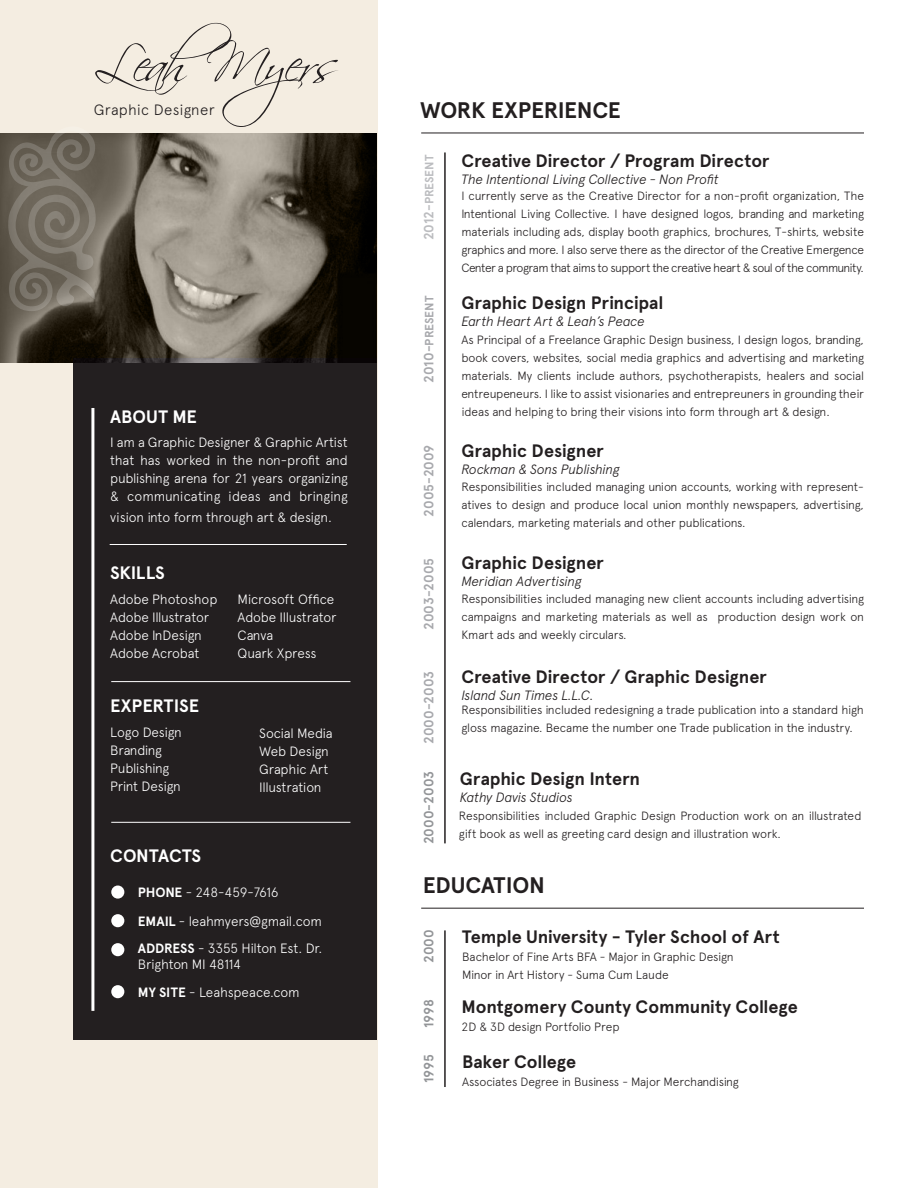
<style>
.page{position:relative;width:918px;height:1188px;background:#fff}
.page>*{position:absolute;margin:0;border:0;box-sizing:border-box;transform-origin:0 0}
.t1{font:52.05px "Scriptina";letter-spacing:-.055em;color:#231f20}
.t2{font:700 22.5px "Apercu Pro";letter-spacing:-.01em;color:#231f20}
.t3{font:700 18px "Apercu Pro";letter-spacing:-.005em;color:#231f20}
.t4{font:700 18px "Apercu Pro";color:#fff}
.t5{font:300 15px "Apercu Pro";letter-spacing:.02em;color:#231f20}
.t6{font:300 13.5px/18px "Apercu Pro";letter-spacing:-.015em;color:#fff}
.t7{font:italic 300 13.5px "Apercu Pro";letter-spacing:-.015em;color:#231f20}
.t8{font:700 13.5px "Apercu Pro";letter-spacing:-.005em;color:#a8a9ad}
.t9{font:700 13.5px "Apercu Pro";letter-spacing:-.005em;color:#939598}
.t10{font:300 12px/18px "Apercu Pro";letter-spacing:-.02em;color:#231f20;text-align:justify}
.t11{font:700 12px "Apercu Pro";letter-spacing:-.005em;color:#bcbdc0}
.t12{font:700 12px "Apercu Pro";letter-spacing:-.005em;color:#a8a9ad}
.s1{font-weight:700}
.s2{font-size:13.5px}
</style>
<div class="page">
<hr style="left:444px;top:930px;width:2px;height:157px;background:#231f20">
<hr style="left:421px;top:908px;width:443px;height:1px;background:#231f20">
<div style="left:438px;top:629px;width:42px;height:42px;border:2px solid #fff;border-radius:50%"></div>
<hr style="left:421px;top:133px;width:443px;height:1px;background:#231f20">
<hr style="left:444px;top:152px;width:2px;height:691px;background:#231f20">
<div style="left:0;top:0;width:377px;height:1188px;background:#f4ede1"></div>
<div style="left:73px;top:358px;width:304px;height:682px;background:#231f20"></div>
<hr style="left:91px;top:408px;width:3px;height:603px;background:#fff">
<hr style="left:110px;top:544px;width:237px;height:1px;background:#fff">
<hr style="left:111px;top:822px;width:239px;height:1px;background:#fff">
<div style="left:111px;top:886px;width:13px;height:13px;background:#fff;border-radius:50%"></div>
<div style="left:111px;top:914px;width:13px;height:13px;background:#fff;border-radius:50%"></div>
<div style="left:111px;top:943px;width:13px;height:13px;background:#fff;border-radius:50%"></div>
<div style="left:111px;top:985px;width:13px;height:13px;background:#fff;border-radius:50%"></div>
<hr style="left:111px;top:681px;width:239px;height:1px;background:#fff">
<img style="left:0;top:133px;width:377px;height:230px">
<svg style="left:8px;top:133px;width:88px;height:178px;background:#696256"></svg>
<h1 class="t1" style="left:94px;top:33px;width:252px">LeahMyers</h1>
<p class="t5" style="left:94px;top:99px;width:122px">Graphic Designer</p>
<h3 class="t4" style="left:110px;top:404px;width:88px">ABOUT ME</h3>
<p class="t6" style="left:110px;top:432px;width:239px;text-align:justify">I am a Graphic Designer &amp; Graphic Artist that has worked in the non-profit and publishing arena for 21 years organizing &amp; communicating ideas and bringing</p>
<p class="t6" style="left:110px;top:507px;width:223px">vision into form through art &amp; design.</p>
<h3 class="t4" style="left:110px;top:559px;width:56px">SKILLS</h3>
<p class="t6" style="left:110px;top:589px;width:109px">Adobe Photoshop<br>Adobe Illustrator<br>Adobe InDesign<br>Adobe Acrobat</p>
<p class="t6" style="left:238px;top:589px;width:100px">Microsoft Office<br>Adobe Illustrator<br>Canva<br>Quark Xpress</p>
<h3 class="t4" style="left:110px;top:692px;width:90px">EXPERTISE</h3>
<p class="t6" style="left:110px;top:722px;width:73px">Logo Design<br>Branding<br>Publishing<br>Print Design</p>
<p class="t6" style="left:259px;top:723px;width:75px">Social Media<br>Web Design<br>Graphic Art<br>Illustration</p>
<h3 class="t4" style="left:110px;top:842px;width:93px">CONTACTS</h3>
<p class="t6" style="left:138px;top:876px;width:186px;line-height:29.1px"><span class="s1">PHONE</span> - 248-459-7616<br><span class="s1">EMAIL</span> - leahmyers@gmail.com</p>
<p class="t6" style="left:138px;top:939px;width:186px;line-height:16.2px"><span class="s1">ADDRESS</span> - 3355 Hilton Est. Dr.<br>Brighton MI 48114</p>
<p class="t6" style="left:138px;top:982px;width:163px"><span class="s1">MY SITE</span> - Leahspeace.com</p>
<h2 class="t2" style="left:420px;top:93px;width:202px">WORK EXPERIENCE</h2>
<h3 class="t3" style="left:461px;top:147px;width:310px">Creative Director / Program Director</h3>
<p class="t7" style="left:461px;top:169px;width:259px">The Intentional Living Collective - Non Profit</p>
<p class="t11" style="left:420px;top:240px;width:87px;rotate:-90deg"><span class="s2">2012-</span>PRESENT</p>
<p class="t10" style="left:461px;top:186px;width:404px">I currently serve as the Creative Director for a non-profit organization, The Intentional Living Collective. I have designed logos, branding and marketing materials including ads, display booth graphics, brochures, T-shirts, website graphics and more. I also serve there as the director of the Creative Emergence Center a program that aims to support the creative heart &amp; soul of the community.</p>
<p class="t12" style="left:420px;top:383px;width:88px;rotate:-90deg"><span class="s2">2010-</span>PRESENT</p>
<p class="t8" style="left:418px;top:517px;width:74px;rotate:-90deg">2005-2009</p>
<p class="t8" style="left:418px;top:630px;width:74px;rotate:-90deg">2003-2005</p>
<p class="t8" style="left:418px;top:744px;width:75px;rotate:-90deg">2000-2003</p>
<p class="t9" style="left:418px;top:844px;width:75px;rotate:-90deg">2000-2003</p>
<h3 class="t3" style="left:461px;top:289px;width:203px">Graphic Design Principal</h3>
<p class="t7" style="left:461px;top:311px;width:185px">Earth Heart Art &amp; Leah’s Peace</p>
<p class="t10" style="left:461px;top:330px;width:404px">As Principal of a Freelance Graphic Design business, I design logos, branding, book covers, websites, social media graphics and advertising and marketing materials. My clients include authors, psychotherapists, healers and social entreupeneurs. I like to assist visionaries and entrepreuners in grounding their ideas and helping to bring their visions into form through art &amp; design.</p>
<h3 class="t3" style="left:461px;top:437px;width:144px">Graphic Designer</h3>
<p class="t7" style="left:461px;top:459px;width:160px">Rockman &amp; Sons Publishing</p>
<p class="t10" style="left:461px;top:477px;width:404px">Responsibilities included managing union accounts, working with represent&shy;atives to design and produce local union monthly newspapers, advertising, calendars, marketing materials and other publications.</p>
<h3 class="t3" style="left:461px;top:549px;width:144px">Graphic Designer</h3>
<p class="t7" style="left:461px;top:571px;width:122px">Meridian Advertising</p>
<p class="t10" style="left:461px;top:589px;width:404px">Responsibilities included managing new client accounts including advertising campaigns and marketing materials as well as production design work on Kmart ads and weekly circulars.</p>
<h3 class="t3" style="left:461px;top:663px;width:307px">Creative Director / Graphic Designer</h3>
<p class="t7" style="left:461px;top:685px;width:134px">Island Sun Times L.L.C.</p>
<p class="t10" style="left:461px;top:700px;width:404px">Responsibilities included redesigning a trade publication into a standard high gloss magazine. Became the number one Trade publication in the industry.</p>
<h3 class="t3" style="left:460px;top:766px;width:182px">Graphic Design Intern</h3>
<p class="t7" style="left:460px;top:787px;width:115px">Kathy Davis Studios</p>
<p class="t10" style="left:459px;top:806px;width:404px">Responsibilities included Graphic Design Production work on an illustrated gift book as well as greeting card design and illustration work.</p>
<h2 class="t2" style="left:423px;top:869px;width:124px">EDUCATION</h2>
<h3 class="t3" style="left:462px;top:923px;width:319px">Temple University - Tyler School of Art</h3>
<p class="t10" style="left:462px;top:947px;width:273px">Bachelor of Fine Arts BFA - Major in Graphic Design<br>Minor in Art History - Suma Cum Laude</p>
<h3 class="t3" style="left:462px;top:993px;width:338px">Montgomery County Community College</h3>
<p class="t10" style="left:462px;top:1017px;width:159px">2D &amp; 3D design Portfolio Prep</p>
<h3 class="t3" style="left:462px;top:1049px;width:115px">Baker College</h3>
<p class="t10" style="left:462px;top:1072px;width:278px">Associates Degree in Business - Major Merchandising</p>
<p class="t9" style="left:418px;top:963px;width:35px;rotate:-90deg">2000</p>
<p class="t9" style="left:418px;top:1028px;width:30px;rotate:-90deg">1998</p>
<p class="t9" style="left:418px;top:1083px;width:30px;rotate:-90deg">1995</p>
</div>
